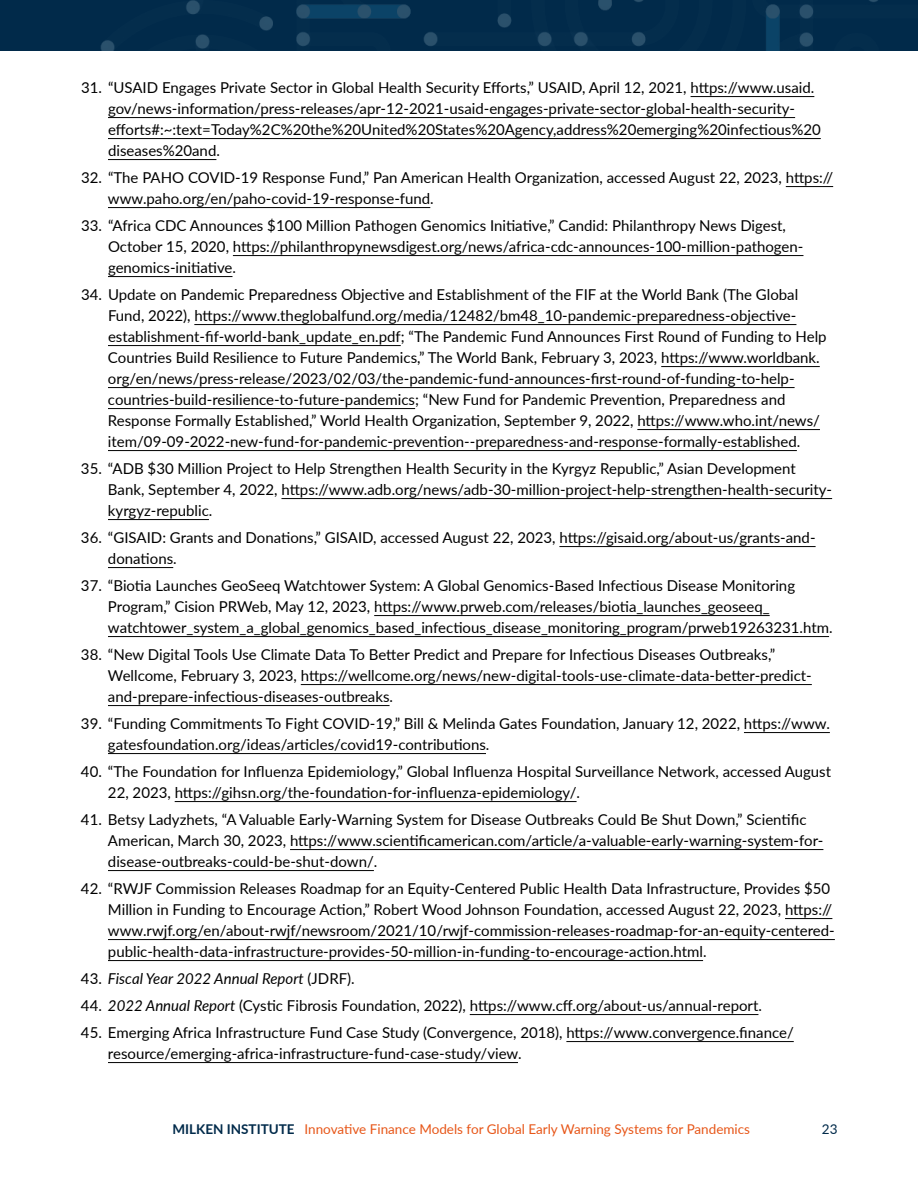
<style>
.page{position:relative;width:918px;height:1188px;background:#fff}
.page>*{position:absolute;margin:0;border:0;box-sizing:border-box;transform-origin:0 0}
.t1{font:15px/21px "Lato";color:#000}
.t2{font:italic 15px "Lato";color:#000}
.t3{font:13.5px "Lato";color:#e75618}
.t4{font:13.5px "Lato";color:#012a4a}
.s1{font-style:normal}
.s2{font-style:italic}
.s3{font-weight:700;color:#012a4a}
</style>
<div class="page">
<img style="left:0;top:0;width:918px;height:51px">
<hr style="left:691px;top:96px;width:123px;height:1px;background:#000">
<hr style="left:108px;top:117px;width:687px;height:1px;background:#000">
<hr style="left:108px;top:138px;width:713px;height:1px;background:#000">
<hr style="left:108px;top:159px;width:108px;height:1px;background:#000">
<hr style="left:786px;top:186px;width:47px;height:1px;background:#000">
<hr style="left:108px;top:207px;width:322px;height:1px;background:#000">
<hr style="left:233px;top:255px;width:570px;height:1px;background:#000">
<hr style="left:108px;top:276px;width:124px;height:1px;background:#000">
<hr style="left:194px;top:324px;width:602px;height:1px;background:#000">
<hr style="left:108px;top:345px;width:293px;height:1px;background:#000">
<hr style="left:661px;top:366px;width:159px;height:1px;background:#000">
<hr style="left:108px;top:387px;width:687px;height:1px;background:#000">
<hr style="left:108px;top:408px;width:307px;height:1px;background:#000">
<hr style="left:637px;top:429px;width:183px;height:1px;background:#000">
<hr style="left:108px;top:450px;width:689px;height:1px;background:#000">
<hr style="left:281px;top:498px;width:551px;height:1px;background:#000">
<hr style="left:108px;top:519px;width:101px;height:1px;background:#000">
<hr style="left:559px;top:546px;width:257px;height:1px;background:#000">
<hr style="left:108px;top:567px;width:65px;height:1px;background:#000">
<hr style="left:374px;top:615px;width:396px;height:1px;background:#000">
<hr style="left:108px;top:636px;width:721px;height:1px;background:#000">
<hr style="left:301px;top:684px;width:511px;height:1px;background:#000">
<hr style="left:108px;top:705px;width:282px;height:1px;background:#000">
<hr style="left:744px;top:732px;width:86px;height:1px;background:#000">
<hr style="left:108px;top:753px;width:378px;height:1px;background:#000">
<hr style="left:175px;top:801px;width:402px;height:1px;background:#000">
<hr style="left:290px;top:849px;width:533px;height:1px;background:#000">
<hr style="left:108px;top:870px;width:266px;height:1px;background:#000">
<hr style="left:785px;top:918px;width:47px;height:1px;background:#000">
<hr style="left:108px;top:939px;width:727px;height:1px;background:#000">
<hr style="left:108px;top:960px;width:595px;height:1px;background:#000">
<hr style="left:470px;top:1014px;width:288px;height:1px;background:#000">
<hr style="left:566px;top:1041px;width:228px;height:1px;background:#000">
<hr style="left:108px;top:1062px;width:410px;height:1px;background:#000">
<p class="t1" style="left:108px;top:76px;width:714px;text-indent:-27px">31. “USAID Engages Private Sector in Global Health Security Efforts,” USAID, April 12, 2021, https://www.usaid. gov/news-information/press-releases/apr-12-2021-usaid-engages-private-sector-global-health-security&shy;efforts#:~:text=Today%2C%20the%20United%20States%20Agency,address%20emerging%20infectious%20 diseases%20and.</p>
<p class="t1" style="left:108px;top:166px;width:727px;text-indent:-27px">32. “The PAHO COVID-19 Response Fund,” Pan American Health Organization, accessed August 22, 2023, https:// www.paho.org/en/paho-covid-19-response-fund.</p>
<p class="t1" style="left:108px;top:214px;width:697px;text-indent:-27px">33. “Africa CDC Announces $100 Million Pathogen Genomics Initiative,” Candid: Philanthropy News Digest,<br>October 15, 2020, https://philanthropynewsdigest.org/news/africa-cdc-announces-100-million-pathogen&shy;genomics-initiative.</p>
<p class="t1" style="left:108px;top:283px;width:720px;text-indent:-27px">34. Update on Pandemic Preparedness Objective and Establishment of the FIF at the World Bank (The Global Fund, 2022), https://www.theglobalfund.org/media/12482/bm48_10-pandemic-preparedness-objective&shy;establishment-fif-world-bank_update_en.pdf; “The Pandemic Fund Announces First Round of Funding to Help Countries Build Resilience to Future Pandemics,” The World Bank, February 3, 2023, https://www.worldbank. org/en/news/press-release/2023/02/03/the-pandemic-fund-announces-first-round-of-funding-to-help&shy;countries-build-resilience-to-future-pandemics; “New Fund for Pandemic Prevention, Preparedness and Response Formally Established,” World Health Organization, September 9, 2022, https://www.who.int/news/ item/09-09-2022-new-fund-for-pandemic-prevention--preparedness-and-response-formally-established.</p>
<p class="t1" style="left:108px;top:457px;width:726px;text-indent:-27px">35. “ADB $30 Million Project to Help Strengthen Health Security in the Kyrgyz Republic,” Asian Development<br>Bank, September 4, 2022, https://www.adb.org/news/adb-30-million-project-help-strengthen-health-security&shy;kyrgyz-republic.</p>
<p class="t1" style="left:108px;top:526px;width:709px;text-indent:-27px">36. “GISAID: Grants and Donations,” GISAID, accessed August 22, 2023, https://gisaid.org/about-us/grants-and&shy;donations.</p>
<p class="t1" style="left:108px;top:574px;width:726px;text-indent:-27px">37. “Biotia Launches GeoSeeq Watchtower System: A Global Genomics-Based Infectious Disease Monitoring<br>Program,” Cision PRWeb, May 12, 2023, https://www.prweb.com/releases/biotia_launches_geoseeq_ watchtower_system_a_global_genomics_based_infectious_disease_monitoring_program/prweb19263231.htm.</p>
<p class="t1" style="left:108px;top:643px;width:705px;text-indent:-27px">38. “New Digital Tools Use Climate Data To Better Predict and Prepare for Infectious Diseases Outbreaks,”<br>Wellcome, February 3, 2023, https://wellcome.org/news/new-digital-tools-use-climate-data-better-predict&shy;and-prepare-infectious-diseases-outbreaks.</p>
<p class="t1" style="left:108px;top:712px;width:723px;text-indent:-27px">39. “Funding Commitments To Fight COVID-19,” Bill &amp; Melinda Gates Foundation, January 12, 2022, https://www. gatesfoundation.org/ideas/articles/covid19-contributions.</p>
<p class="t1" style="left:108px;top:760px;width:725px;text-indent:-27px">40. “The Foundation for Influenza Epidemiology,” Global Influenza Hospital Surveillance Network, accessed August<br>22, 2023, https://gihsn.org/the-foundation-for-influenza-epidemiology/.</p>
<p class="t1" style="left:108px;top:808px;width:717px;text-indent:-27px">41. Betsy Ladyzhets, “A Valuable Early-Warning System for Disease Outbreaks Could Be Shut Down,” Scientific<br>American, March 30, 2023, https://www.scientificamerican.com/article/a-valuable-early-warning-system-for&shy;disease-outbreaks-could-be-shut-down/.</p>
<p class="t1" style="left:108px;top:877px;width:728px;text-indent:-27px">42. “RWJF Commission Releases Roadmap for an Equity-Centered Public Health Data Infrastructure, Provides $50<br>Million in Funding to Encourage Action,” Robert Wood Johnson Foundation, accessed August 22, 2023, https:// www.rwjf.org/en/about-rwjf/newsroom/2021/10/rwjf-commission-releases-roadmap-for-an-equity-centered&shy;public-health-data-infrastructure-provides-50-million-in-funding-to-encourage-action.html.</p>
<p class="t2" style="left:81px;top:968px;width:275px"><span class="s1">43.</span> Fiscal Year 2022 Annual Report <span class="s1">(JDRF).</span></p>
<p class="t1" style="left:81px;top:994px;width:683px">44. <span class="s2">2022 Annual Report</span> (Cystic Fibrosis Foundation, 2022), https://www.cff.org/about-us/annual-report.</p>
<p class="t1" style="left:108px;top:1021px;width:687px;text-indent:-27px">45. Emerging Africa Infrastructure Fund Case Study (Convergence, 2018), https://www.convergence.finance/ resource/emerging-africa-infrastructure-fund-case-study/view.</p>
<p class="t3" style="left:172px;top:1119px;width:579px"><span class="s3">MILKEN INSTITUTE</span> Innovative Finance Models for Global Early Warning Systems for Pandemics</p>
<p class="t4" style="left:822px;top:1119px;width:17px">23</p>
</div>
